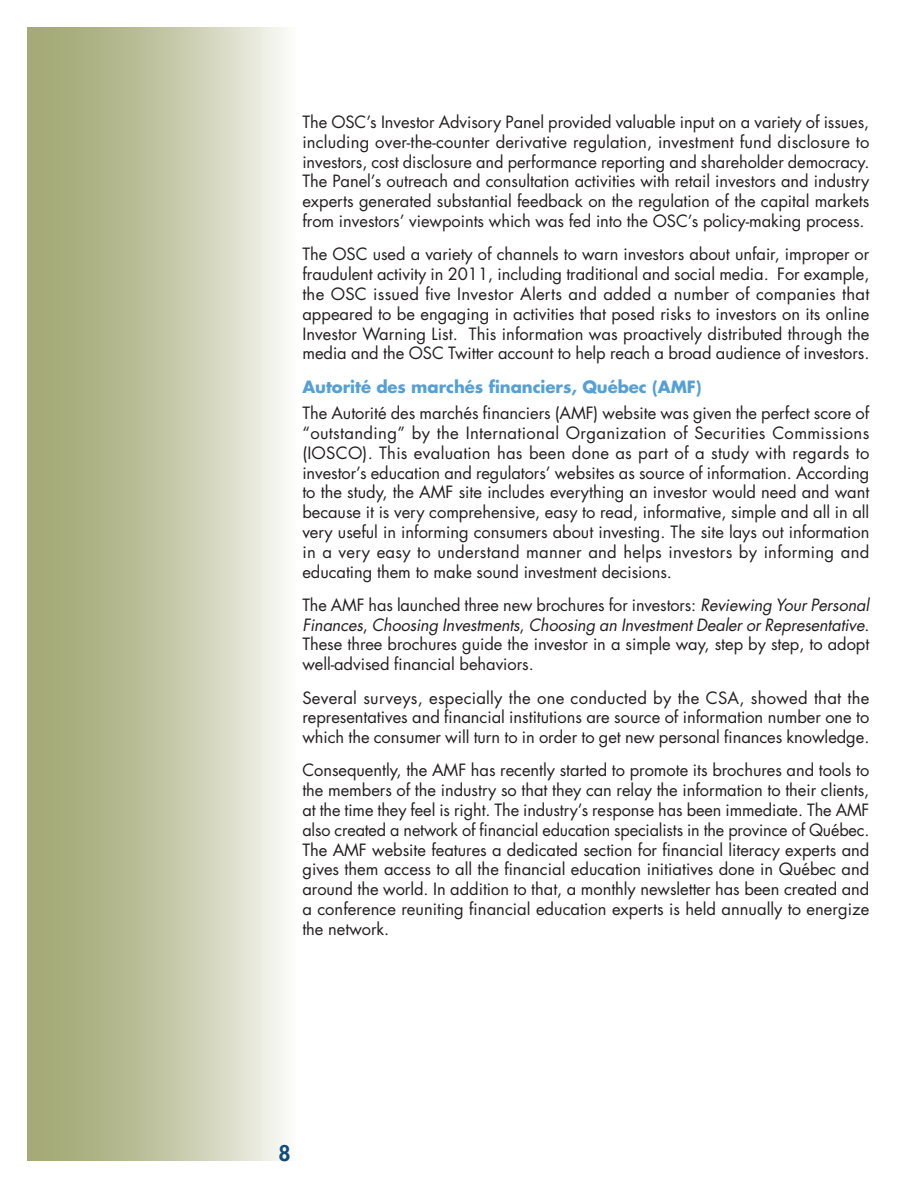
<style>
.page{position:relative;width:918px;height:1188px;background:#fff}
.page>*{position:absolute;margin:0;border:0;box-sizing:border-box;transform-origin:0 0}
.t1{font:800 21px "Futura";color:#00467e}
.t2{font:16.5px/19.8px "Futura";letter-spacing:-.005em;color:#231f20;text-align:justify}
.t3{font:700 16.5px "Futura";letter-spacing:-.005em;color:#56a0d5}
.s1{font-style:italic}
</style>
<div class="page">
<svg style="left:27px;top:27px;width:259px;height:1134px;background:#c4c7a7"></svg>
<p class="t2" style="left:302px;top:112px;width:569px">The OSC’s Investor Advisory Panel provided valuable input on a variety of issues, including over-the-counter derivative regulation, investment fund disclosure to investors, cost disclosure and performance reporting and shareholder democracy.<br>The Panel’s outreach and consultation activities with retail investors and industry experts generated substantial feedback on the regulation of the capital markets from investors’ viewpoints which was fed into the OSC’s policy-making process.</p>
<p class="t2" style="left:302px;top:244px;width:569px">The OSC used a variety of channels to warn investors about unfair, improper or fraudulent activity in 2011, including traditional and social media. For example, the OSC issued five Investor Alerts and added a number of companies that appeared to be engaging in activities that posed risks to investors on its online Investor Warning List. This information was proactively distributed through the media and the OSC Twitter account to help reach a broad audience of investors.</p>
<p class="t3" style="left:302px;top:375px;width:401px">Autorité des marchés financiers, Québec (AMF)</p>
<p class="t2" style="left:302px;top:403px;width:569px">The Autorité des marchés financiers (AMF) website was given the perfect score of “outstanding” by the International Organization of Securities Commissions (IOSCO). This evaluation has been done as part of a study with regards to investor’s education and regulators’ websites as source of information. According to the study, the AMF site includes everything an investor would need and want because it is very comprehensive, easy to read, informative, simple and all in all very useful in informing consumers about investing. The site lays out information in a very easy to understand manner and helps investors by informing and educating them to make sound investment decisions.</p>
<p class="t2" style="left:302px;top:595px;width:569px">The AMF has launched three new brochures for investors: <span class="s1">Reviewing Your Personal Finances</span>, <span class="s1">Choosing Investments</span>, <span class="s1">Choosing an Investment Dealer or Representative</span>.<br>These three brochures guide the investor in a simple way, step by step, to adopt well-advised financial behaviors.</p>
<p class="t2" style="left:302px;top:687px;width:569px">Several surveys, especially the one conducted by the CSA, showed that the representatives and financial institutions are source of information number one to which the consumer will turn to in order to get new personal finances knowledge.</p>
<p class="t2" style="left:302px;top:760px;width:569px">Consequently, the AMF has recently started to promote its brochures and tools to the members of the industry so that they can relay the information to their clients, at the time they feel is right. The industry’s response has been immediate. The AMF also created a network of financial education specialists in the province of Québec.<br>The AMF website features a dedicated section for financial literacy experts and gives them access to all the financial education initiatives done in Québec and around the world. In addition to that, a monthly newsletter has been created and a conference reuniting financial education experts is held annually to energize the network.</p>
<p class="t1" style="left:279px;top:1139px;width:14px">8</p>
</div>
